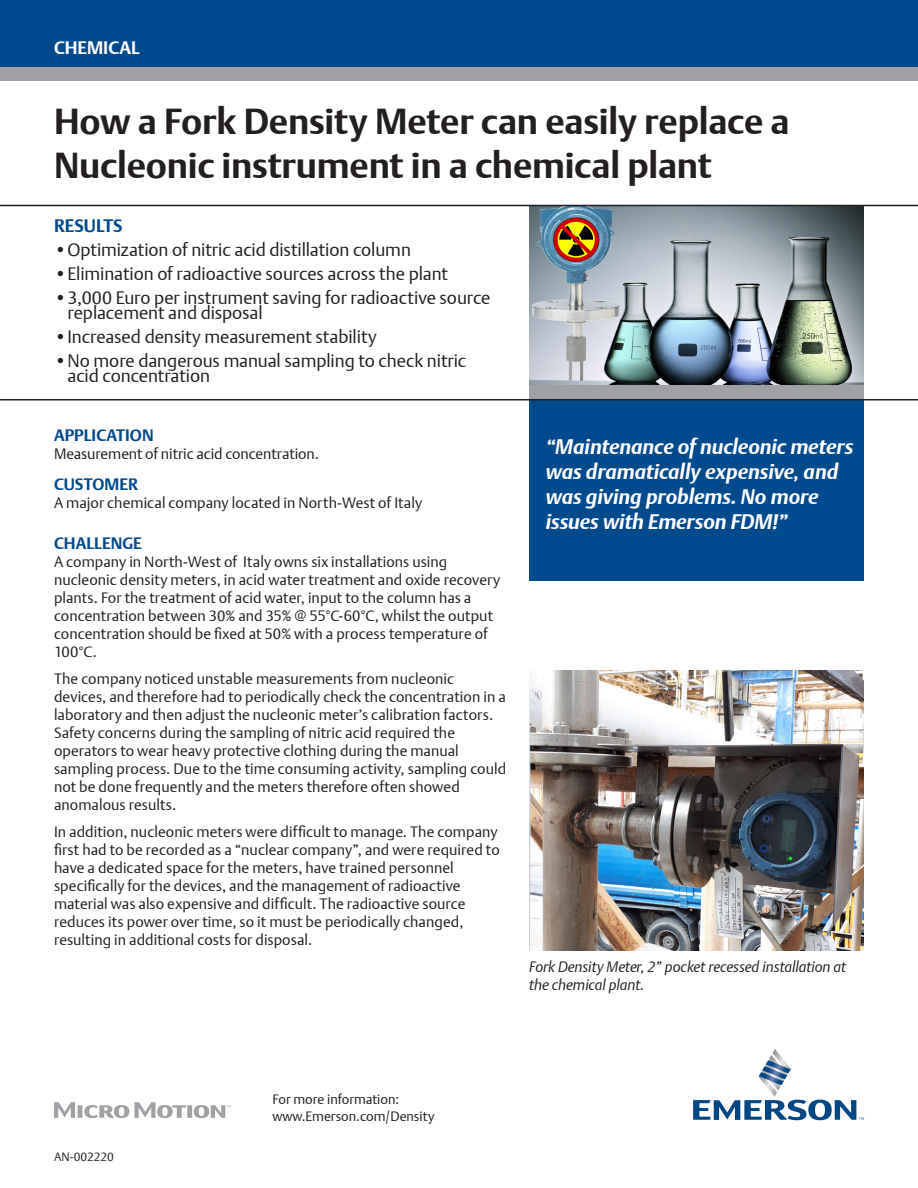
<style>
.page{position:relative;width:918px;height:1188px;background:#fff}
.page>*{position:absolute;margin:0;border:0;box-sizing:border-box;transform-origin:0 0}
.t1{font:700 36px/43.2px "DTL Argo T";letter-spacing:-.005em;color:#231f20}
.t2{font:italic 700 21px/25.2px "DTL Argo T";letter-spacing:-.005em;color:#fff}
.t3{font:18px/15px "DTL Argo T Light";letter-spacing:-.005em;color:#231f20}
.t4{font:700 18px "DTL Argo T";color:#fff}
.t5{font:700 18px "DTL Argo T";letter-spacing:.005em;color:#004a8d}
.t6{font:700 16.5px "DTL Argo T";letter-spacing:.005em;color:#004a8d}
.t7{font:15px/18px "DTL Argo T Light";letter-spacing:.005em;color:#231f20}
.t8{font:italic 15px/18px "DTL Argo T Light";letter-spacing:-.005em;color:#231f20}
.t9{font:13.5px "DTL Argo T Light";color:#231f20}
.t10{font:12px "DTL Argo T Light";color:#231f20}
</style>
<div class="page">
<div style="left:529px;top:400px;width:335px;height:181px;background:#004a8d"></div>
<img style="left:529px;top:206px;width:335px;height:179px">
<div style="left:529px;top:385px;width:335px;height:14px;background:#a0a1a5"></div>
<div style="left:0;top:0;width:918px;height:68px;background:#004a8d"></div>
<div style="left:0;top:68px;width:918px;height:13px;background:#a0a1a5"></div>
<hr style="left:0;top:205px;width:918px;height:1px;background:#231f20">
<hr style="left:0;top:399px;width:918px;height:1px;background:#231f20">
<svg style="left:693px;top:1049px;width:171px;height:71px"></svg>
<img style="left:529px;top:671px;width:335px;height:279px">
<svg style="left:54px;top:1102px;width:177px;height:16px"></svg>
<p class="t4" style="left:54px;top:37px;width:87px">CHEMICAL</p>
<p class="t1" style="left:54px;top:100px;width:737px">How a Fork Density Meter can easily replace a<br>Nucleonic instrument in a chemical plant</p>
<p class="t5" style="left:54px;top:215px;width:70px">RESULTS</p>
<p class="t3" style="left:54px;top:242px;width:359px">•Optimization of nitric acid distillation column</p>
<p class="t3" style="left:54px;top:266px;width:396px">•Elimination of radioactive sources across the plant</p>
<p class="t3" style="left:68px;top:290px;width:425px;text-indent:-14px">•3,000 Euro per instrument saving for radioactive source replacement and disposal</p>
<p class="t3" style="left:54px;top:329px;width:324px">•Increased density measurement stability</p>
<p class="t3" style="left:68px;top:353px;width:400px;text-indent:-14px">•No more dangerous manual sampling to check nitric acid concentration</p>
<p class="t6" style="left:54px;top:426px;width:101px">APPLICATION</p>
<p class="t7" style="left:54px;top:445px;width:266px">Measurement of nitric acid concentration.</p>
<p class="t6" style="left:54px;top:474px;width:85px">CUSTOMER</p>
<p class="t7" style="left:54px;top:494px;width:370px">A major chemical company located in North-West of Italy</p>
<p class="t6" style="left:54px;top:534px;width:90px">CHALLENGE</p>
<p class="t7" style="left:54px;top:553px;width:448px">A company in North-West of Italy owns six installations using nucleonic density meters, in acid water treatment and oxide recovery plants. For the treatment of acid water, input to the column has a concentration between 30% and 35% @ 55°C-60°C, whilst the output concentration should be fixed at 50% with a process temperature of 100°C.</p>
<p class="t7" style="left:54px;top:670px;width:454px">The company noticed unstable measurements from nucleonic devices, and therefore had to periodically check the concentration in a laboratory and then adjust the nucleonic meter’s calibration factors.<br>Safety concerns during the sampling of nitric acid required the operators to wear heavy protective clothing during the manual sampling process. Due to the time consuming activity, sampling could not be done frequently and the meters therefore often showed anomalous results.</p>
<p class="t7" style="left:54px;top:823px;width:447px">In addition, nucleonic meters were difficult to manage. The company first had to be recorded as a “nuclear company”, and were required to have a dedicated space for the meters, have trained personnel specifically for the devices, and the management of radioactive material was also expensive and difficult. The radioactive source reduces its power over time, so it must be periodically changed, resulting in additional costs for disposal.</p>
<p class="t2" style="left:546px;top:433px;width:309px">“Maintenance of nucleonic meters was dramatically expensive, and was giving problems. No more issues with Emerson FDM!”</p>
<p class="t8" style="left:529px;top:957px;width:319px">Fork Density Meter, 2” pocket recessed installation at the chemical plant.</p>
<p class="t10" style="left:54px;top:1150px;width:61px">AN-002220</p>
<p class="t9" style="left:272px;top:1091px;width:128px">For more information:</p>
<p class="t9" style="left:272px;top:1108px;width:164px">www.Emerson.com/Density</p>
</div>
